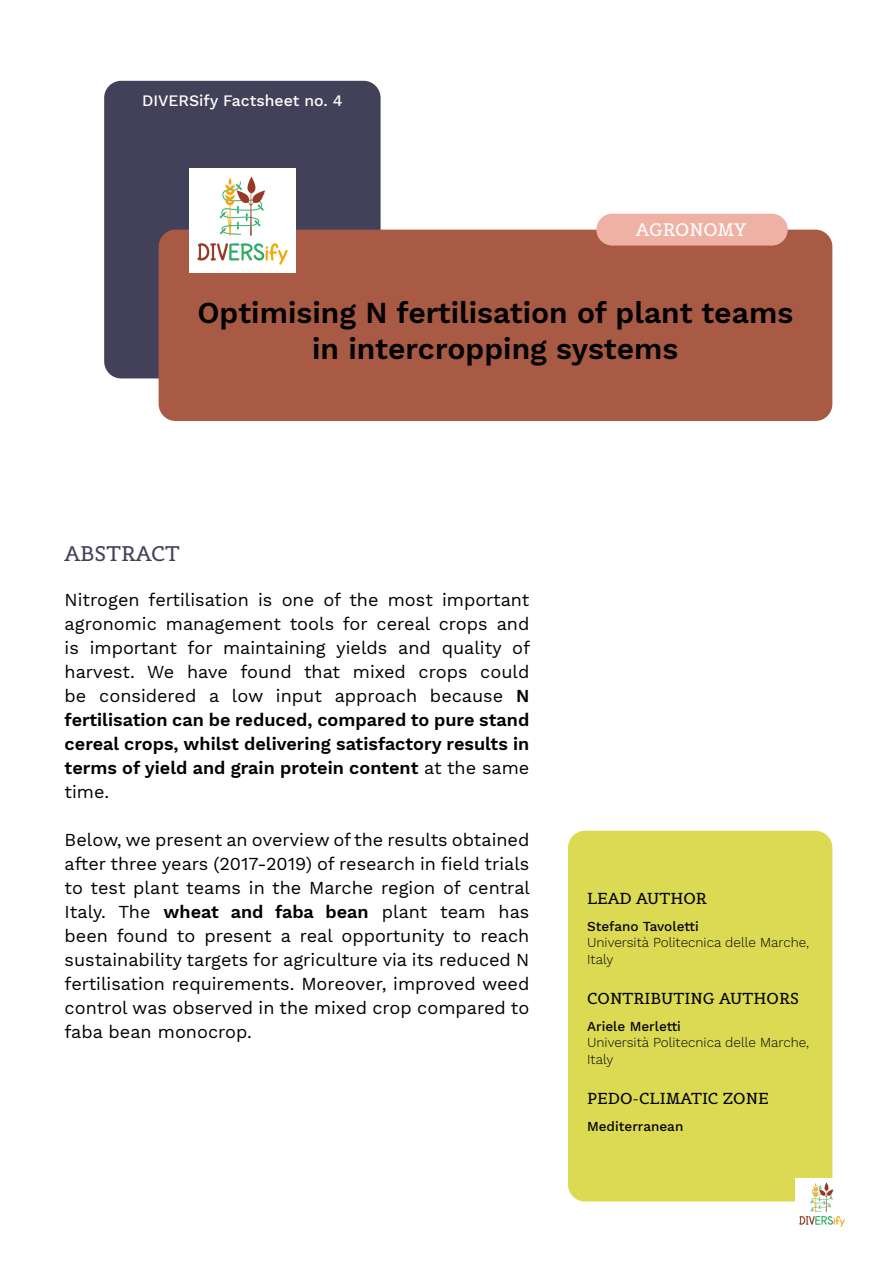
<style>
.page{position:relative;width:893px;height:1263px;background:#fff}
.page>*{position:absolute;margin:0;border:0;box-sizing:border-box;transform-origin:0 0}
.t1{font:600 30px/36px "Work Sans";color:#020203;text-align:center}
.t2{font:21px "Belgrano";color:#44415a}
.t3{font:18px/24px "Work Sans";color:#000;text-align:justify}
.t4{font:18px "Belgrano";color:#fff}
.t5{font:15.75px "Belgrano";color:#020203}
.t6{font:500 15.75px "Work Sans";color:#fff}
.t7{font:300 13.5px/16.2px "Work Sans";color:#020203}
.t8{font:500 13.5px "Work Sans";color:#020203}
.s1{font-weight:600}
</style>
<div class="page">
<div style="left:104px;top:81px;width:277px;height:297px;background:#43415a;border-radius:17px"></div>
<div style="left:568px;top:831px;width:264px;height:370px;background:#dcd953;border-radius:17px"></div>
<div style="left:159px;top:230px;width:673px;height:191px;background:#a85a45;border-radius:17px"></div>
<img style="left:189px;top:169px;width:106px;height:103px">
<div style="left:596px;top:214px;width:192px;height:32px;background:#f0b1a5;border-radius:16px"></div>
<img style="left:795px;top:1179px;width:50px;height:48px">
<p class="t6" style="left:142px;top:91px;width:202px">DIVERSify Factsheet no. 4</p>
<p class="t4" style="left:636px;top:218px;width:112px">AGRONOMY</p>
<h1 class="t1" style="left:197px;top:296px;width:597px">Optimising N fertilisation of plant teams in intercropping systems</h1>
<p class="t2" style="left:65px;top:540px;width:117px">ABSTRACT</p>
<p class="t3" style="left:65px;top:589px;width:467px">Nitrogen fertilisation is one of the most important agronomic management tools for cereal crops and is important for maintaining yields and quality of harvest. We have found that mixed crops could be considered a low input approach because <span class="s1">N fertilisation can be reduced, compared to pure stand cereal crops, whilst delivering satisfactory results in terms of yield and grain protein content</span> at the same time.</p>
<p class="t3" style="left:65px;top:829px;width:467px">Below, we present an overview of the results obtained after three years (2017-2019) of research in field trials to test plant teams in the Marche region of central Italy. The <span class="s1">wheat and faba bean</span> plant team has been found to present a real opportunity to reach sustainability targets for agriculture via its reduced N fertilisation requirements. Moreover, improved weed control was observed in the mixed crop compared to faba bean monocrop.</p>
<p class="t5" style="left:587px;top:888px;width:121px">LEAD AUTHOR</p>
<p class="t8" style="left:587px;top:919px;width:113px">Stefano Tavoletti</p>
<p class="t7" style="left:587px;top:935px;width:224px">Università Politecnica delle Marche,<br>Italy</p>
<p class="t5" style="left:587px;top:988px;width:213px">CONTRIBUTING AUTHORS</p>
<p class="t8" style="left:587px;top:1018px;width:95px">Ariele Merletti</p>
<p class="t7" style="left:587px;top:1035px;width:224px">Università Politecnica delle Marche,<br>Italy</p>
<p class="t5" style="left:587px;top:1088px;width:183px">PEDO-CLIMATIC ZONE</p>
<p class="t8" style="left:587px;top:1118px;width:98px">Mediterranean</p>
</div>
